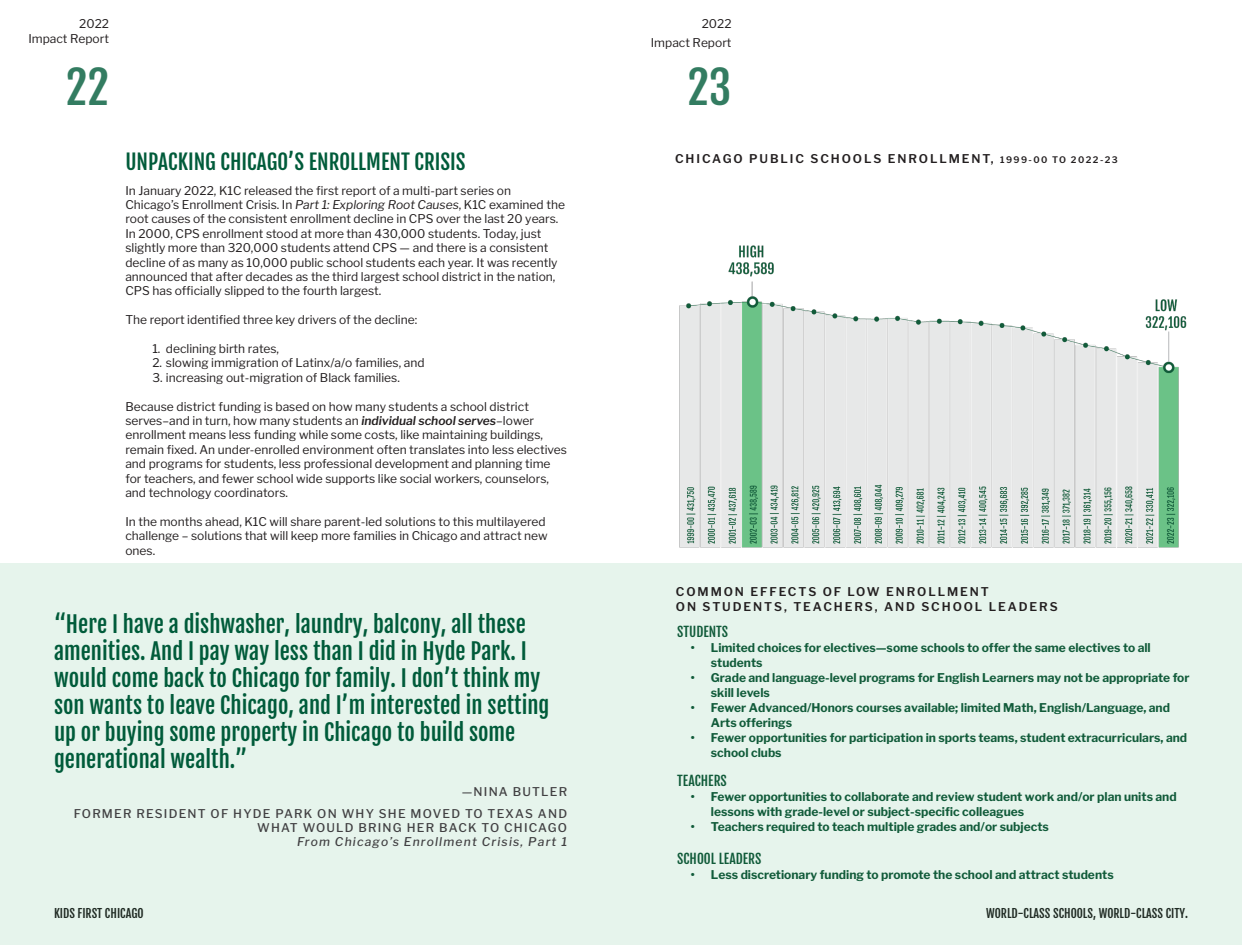
<style>
.page{position:relative;width:1242px;height:945px;background:#fff}
.page>*{position:absolute;margin:0;border:0;box-sizing:border-box;transform-origin:0 0}
.t1{font:45px "Fjalla One";color:#337c61}
.t2{font:22.5px/27px "Fjalla One";color:#005b3a}
.t3{font:21px "Fjalla One";color:#005b3a}
.Body_Copy-Basic{font:13.5px "Fjalla One";color:#115b3a}
.t4{font:12px/14.4px "Libre Franklin";color:#231f20}
.t5{font:700 12px/15px "Libre Franklin";color:#115b3a}
.t6{font:600 12px/15px "Libre Franklin";letter-spacing:.16em;color:#231f20}
.Header_-_Align_Cente{font:500 12px/14.4px "Libre Franklin";letter-spacing:.1em;color:#414042;text-align:right}
.t7{font:12px "Fjalla One";color:#231f20}
.Header_-_Align_Cente-2{font:italic 500 12px "Libre Franklin";letter-spacing:.1em;color:#414042}
.s1{font-style:italic}
.s2{font-weight:600;font-style:italic}
.s3{font-size:9px}
</style>
<div class="page">
<div style="left:0;top:564px;width:1242px;height:381px;background:#e6f4ec"></div>
<img style="left:679px;top:245px;width:508px;height:303px">
<p class="t4" style="left:28px;top:17px;width:82px;text-align:right">2022<br>Impact Report</p>
<h1 class="t1" style="left:65px;top:59px;width:45px">22</h1>
<p class="t3" style="left:125px;top:149px;width:342px">UNPACKING CHICAGO’S ENROLLMENT CRISIS</p>
<p class="t4" style="left:125px;top:183px;width:441px">In January 2022, K1C released the first report of a multi-part series on Chicago’s Enrollment Crisis. In <span class="s1">Part 1: Exploring Root Causes</span>, K1C examined the root causes of the consistent enrollment decline in CPS over the last 20 years.<br>In 2000, CPS enrollment stood at more than 430,000 students. Today, just slightly more than 320,000 students attend CPS — and there is a consistent decline of as many as 10,000 public school students each year. It was recently announced that after decades as the third largest school district in the nation, CPS has officially slipped to the fourth largest.</p>
<p class="t4" style="left:125px;top:313px;width:293px">The report identified three key drivers of the decline:</p>
<p class="t4" style="left:152px;top:342px;width:128px">1. declining birth rates,</p>
<p class="t4" style="left:152px;top:356px;width:274px">2. slowing immigration of Latinx/a/o families, and</p>
<p class="t4" style="left:152px;top:370px;width:249px">3. increasing out-migration of Black families.</p>
<p class="t4" style="left:125px;top:399px;width:443px">Because district funding is based on how many students a school district serves–and in turn, how many students an <span class="s2">individual school serves</span>–lower enrollment means less funding while some costs, like maintaining buildings, remain fixed. An under-enrolled environment often translates into less electives and programs for students, less professional development and planning time for teachers, and fewer school wide supports like social workers, counselors, and technology coordinators.</p>
<p class="t4" style="left:125px;top:514px;width:424px">In the months ahead, K1C will share parent-led solutions to this multilayered challenge – solutions that will keep more families in Chicago and attract new ones.</p>
<p class="t2" style="left:54px;top:610px;width:497px">“Here I have a dishwasher, laundry, balcony, all these amenities. And I pay way less than I did in Hyde Park. I would come back to Chicago for family. I don’t think my son wants to leave Chicago, and I’m interested in setting up or buying some property in Chicago to build some generational wealth.”</p>
<p class="Header_-_Align_Cente" style="left:462px;top:785px;width:107px">—NINA BUTLER</p>
<p class="Header_-_Align_Cente" style="left:74px;top:806px;width:495px">FORMER RESIDENT OF HYDE PARK ON WHY SHE MOVED TO TEXAS AND<br>WHAT WOULD BRING HER BACK TO CHICAGO</p>
<p class="Header_-_Align_Cente-2" style="left:297px;top:835px;width:272px">From Chicago’s Enrollment Crisis, Part 1</p>
<p class="t4" style="left:651px;top:15px;width:82px;line-height:18.9px;text-align:right">2022<br>Impact Report</p>
<h1 class="t1" style="left:687px;top:59px;width:46px">23</h1>
<p class="t6" style="left:675px;top:151px;width:444px">CHICAGO PUBLIC SCHOOLS ENROLLMENT, <span class="s3">1999-00 TO 2022-23</span></p>
<p class="t6" style="left:676px;top:584px;width:383px">COMMON EFFECTS OF LOW ENROLLMENT<br>ON STUDENTS, TEACHERS, AND SCHOOL LEADERS</p>
<p class="Body_Copy-Basic" style="left:677px;top:623px;width:53px">STUDENTS</p>
<p class="t5" style="left:711px;top:640px;width:441px;text-indent:-20px">• Limited choices for electives—some schools to offer the same electives to all students</p>
<p class="t5" style="left:711px;top:670px;width:480px;text-indent:-20px">• Grade and language-level programs for English Learners may not be appropriate for skill levels</p>
<p class="t5" style="left:711px;top:700px;width:461px;text-indent:-20px">• Fewer Advanced/Honors courses available; limited Math, English/Language, and<br>Arts offerings</p>
<p class="t5" style="left:711px;top:730px;width:478px;text-indent:-20px">• Fewer opportunities for participation in sports teams, student extracurriculars, and school clubs</p>
<p class="Body_Copy-Basic" style="left:677px;top:773px;width:51px">TEACHERS</p>
<p class="t5" style="left:711px;top:789px;width:467px;text-indent:-20px">• Fewer opportunities to collaborate and review student work and/or plan units and lessons with grade-level or subject-specific colleagues</p>
<p class="t5" style="left:691px;top:819px;width:360px">• Teachers required to teach multiple grades and/or subjects</p>
<p class="Body_Copy-Basic" style="left:677px;top:851px;width:86px">SCHOOL LEADERS</p>
<p class="t5" style="left:691px;top:867px;width:425px">• Less discretionary funding to promote the school and attract students</p>
<p class="t7" style="left:54px;top:906px;width:91px">KIDS FIRST CHICAGO</p>
<p class="t7" style="left:986px;top:906px;width:203px">WORLD-CLASS SCHOOLS, WORLD-CLASS CITY.</p>
</div>
